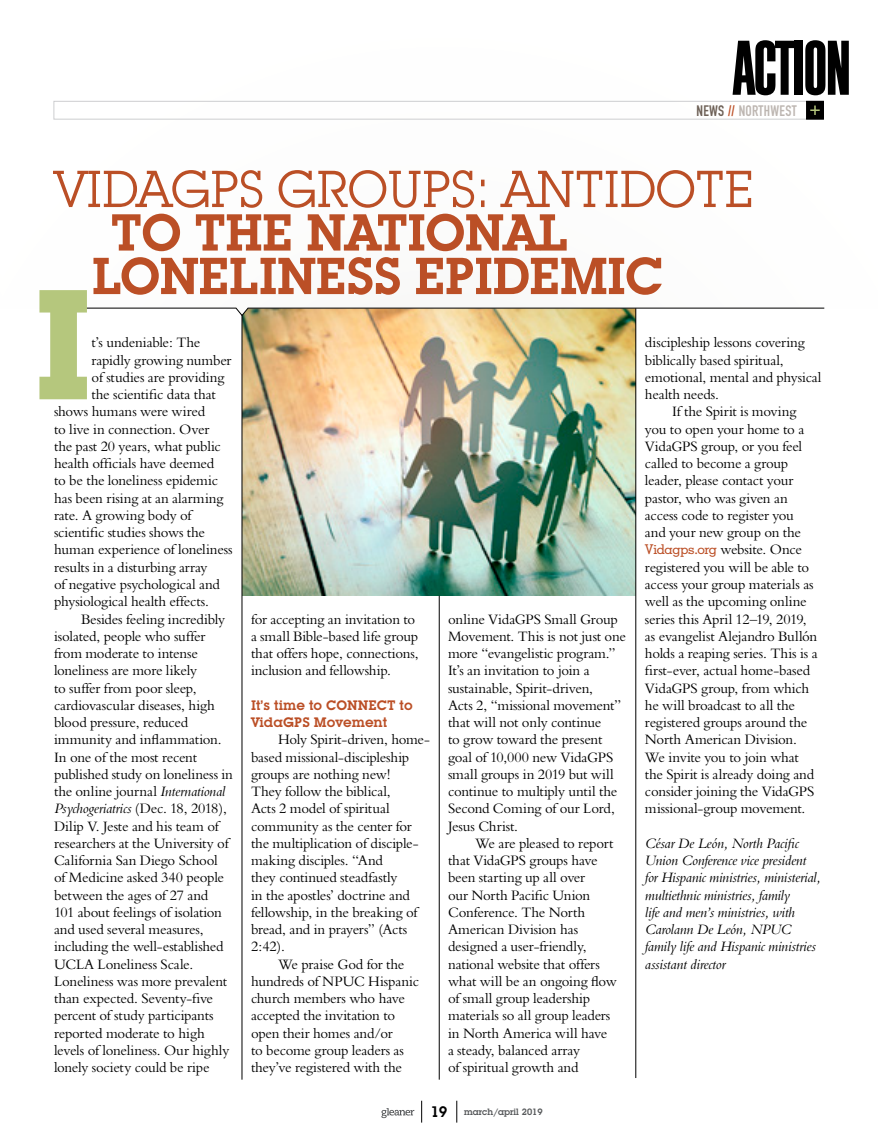
<style>
.page{position:relative;width:878px;height:1148px;background:#fff}
.page>*{position:absolute;margin:0;border:0;box-sizing:border-box;transform-origin:0 0}
.t1{font:700 153.45px "Lubalin Graph IT Cby BT";color:#b5c77d}
.NEWS_-_Header_-_LEFT{font:81px "Block Gothic Bold Extra Cond";letter-spacing:-.025em;color:#000}
.page_title-Acción-27{font:600 51px "Lubalin Graph IT Cby BT";letter-spacing:-.025em;color:#bb4f26}
.page_title-Acción-27-2{font:51px "Lubalin Graph IT Cby BT";letter-spacing:-.025em;color:#bb4f26}
.body-Acción-27553{font:15px/17.2px "Bembo";letter-spacing:-.015em;color:#000}
.lead-Acción-27553{font:15px "Bembo";letter-spacing:-.015em;color:#000}
.author-Acción-27553{font:italic 15px/17.2px "Bembo";letter-spacing:-.015em;color:#000}
.t2{font:15px "DIN Engschrift";letter-spacing:.02em;color:#bdb6b1}
.subhead-Acción-27553{font:600 13.5px/17.2px "Lubalin Graph IT Cby BT";color:#bb4f26}
.t3{font:600 9px "Lubalin Graph";color:#57595b}
.s1{color:#6e6157}
.s2{color:#bb4f26}
.s3{font-style:italic}
.s4{font-family:"Geometric Slab 703 BT";font-weight:500;font-size:13.5px;color:#bb4f26}
.s5{font-family:"Lubalin Graph IT Cby BT";font-size:15px;color:#000}
</style>
<div class="page">
<img style="left:243px;top:316px;width:392px;height:280px">
<hr style="left:635px;top:291px;width:1px;height:787px;background:#000">
<hr style="left:439px;top:595px;width:1px;height:484px;background:#000">
<hr style="left:242px;top:240px;width:1px;height:839px;background:#000">
<svg style="left:381px;top:1108px;width:33px;height:10px"></svg>
<svg style="left:456px;top:1100px;width:1px;height:22px"></svg>
<svg style="left:421px;top:1100px;width:1px;height:22px"></svg>
<svg style="left:40px;top:100px;width:784px;height:216px"></svg>
<p class="NEWS_-_Header_-_LEFT" style="left:732px;top:13px;width:120px">ACTION</p>
<p class="t2" style="left:696px;top:102px;width:102px"><span class="s1">NEWS</span> <span class="s2">//</span> NORTHWEST</p>
<p class="page_title-Acción-27-2" style="left:54px;top:158px;width:701px">VIDAGPS GROUPS: ANTIDOTE</p>
<p class="page_title-Acción-27" style="left:110px;top:201px;width:460px">TO THE NATIONAL</p>
<p class="page_title-Acción-27" style="left:92px;top:245px;width:573px">LONELINESS EPIDEMIC</p>
<p class="t1" style="left:33px;top:251px;width:62px">I</p>
<p class="lead-Acción-27553" style="left:92px;top:334px;width:110px">t’s undeniable: The</p>
<p class="lead-Acción-27553" style="left:92px;top:351px;width:141px">rapidly growing number</p>
<p class="lead-Acción-27553" style="left:92px;top:368px;width:134px">of studies are providing</p>
<p class="lead-Acción-27553" style="left:92px;top:386px;width:126px">the scientific data that</p>
<p class="lead-Acción-27553" style="left:54px;top:403px;width:153px">shows humans were wired</p>
<p class="lead-Acción-27553" style="left:54px;top:420px;width:157px">to live in connection. Over</p>
<p class="lead-Acción-27553" style="left:54px;top:437px;width:168px">the past 20 years, what public</p>
<p class="lead-Acción-27553" style="left:54px;top:455px;width:162px">health officials have deemed</p>
<p class="lead-Acción-27553" style="left:54px;top:472px;width:165px">to be the loneliness epidemic</p>
<p class="lead-Acción-27553" style="left:54px;top:489px;width:171px">has been rising at an alarming</p>
<p class="lead-Acción-27553" style="left:54px;top:506px;width:139px">rate. A growing body of</p>
<p class="lead-Acción-27553" style="left:54px;top:524px;width:153px">scientific studies shows the</p>
<p class="lead-Acción-27553" style="left:54px;top:541px;width:180px">human experience of loneliness</p>
<p class="lead-Acción-27553" style="left:54px;top:558px;width:155px">results in a disturbing array</p>
<p class="lead-Acción-27553" style="left:54px;top:575px;width:167px">of negative psychological and</p>
<p class="lead-Acción-27553" style="left:54px;top:593px;width:156px">physiological health effects.</p>
<p class="body-Acción-27553" style="left:54px;top:610px;width:180px;text-indent:27px">Besides feeling incredibly isolated, people who suffer from moderate to intense loneliness are more likely<br>to suffer from poor sleep, cardiovascular diseases, high blood pressure, reduced immunity and inflammation.<br>In one of the most recent published study on loneliness in the online journal <span class="s3">International<br>Psychogeriatrics</span> (Dec. 18, 2018),<br>Dilip V. Jeste and his team of researchers at the University of<br>California San Diego School<br>of Medicine asked 340 people between the ages of 27 and<br>101 about feelings of isolation and used several measures, including the well-established<br>UCLA Loneliness Scale.<br>Loneliness was more prevalent than expected. Seventy-five percent of study participants reported moderate to high levels of loneliness. Our highly lonely society could be ripe</p>
<p class="body-Acción-27553" style="left:251px;top:610px;width:169px">for accepting an invitation to a small Bible-based life group that offers hope, connections, inclusion and fellowship.</p>
<p class="body-Acción-27553" style="left:645px;top:334px;width:178px">discipleship lessons covering biblically based spiritual, emotional, mental and physical health needs.</p>
<p class="body-Acción-27553" style="left:645px;top:403px;width:174px;text-indent:27px">If the Spirit is moving you to open your home to a<br>VidaGPS group, or you feel called to become a group leader, please contact your pastor, who was given an access code to register you and your new group on the<br><span class="s4">Vidagps.org</span> website. Once registered you will be able to access your group materials as well as the upcoming online series this April 12–19, 2019, as evangelist Alejandro Bullón holds a reaping series. This is a first-ever, actual home-based<br>VidaGPS group, from which he will broadcast to all the registered groups around the<br>North American Division.<br>We invite you to join what the Spirit is already doing and consider joining the VidaGPS missional-group movement.</p>
<p class="author-Acción-27553" style="left:645px;top:834px;width:177px">César De León, North Pacific<br>Union Conference vice president for Hispanic ministries, ministerial, multiethnic ministries, family<br>life and men’s ministries, with<br>Carolann De León, NPUC family life and Hispanic ministries assistant director</p>
<p class="body-Acción-27553" style="left:448px;top:610px;width:179px">online VidaGPS Small Group<br>Movement. This is not just one more “evangelistic program.”<br>It’s an invitation to join a sustainable, Spirit-driven,<br>Acts 2, “missional movement” that will not only continue<br>to grow toward the present goal of 10,000 new VidaGPS small groups in 2019 but will continue to multiply until the<br>Second Coming of our Lord,<br>Jesus Christ.</p>
<p class="body-Acción-27553" style="left:448px;top:834px;width:170px;text-indent:27px">We are pleased to report that VidaGPS groups have been starting up all over<br>our North Pacific Union<br>Conference. The North<br>American Division has designed a user-friendly, national website that offers what will be an ongoing flow of small group leadership materials so all group leaders in North America will have a steady, balanced array<br>of spiritual growth and</p>
<p class="subhead-Acción-27553" style="left:251px;top:696px;width:163px">It’s time to CONNECT to<br>VidaGPS Movement</p>
<p class="body-Acción-27553" style="left:251px;top:730px;width:180px;text-indent:27px">Holy Spirit-driven, home&shy;based missional-discipleship groups are nothing new!<br>They follow the biblical,<br>Acts 2 model of spiritual community as the center for the multiplication of disciple&shy;making disciples. “And<br>they continued steadfastly<br>in the apostles’ doctrine and fellowship, in the breaking of bread, and in prayers” (Acts<br>2:42).</p>
<p class="body-Acción-27553" style="left:251px;top:955px;width:169px;text-indent:27px">We praise God for the hundreds of NPUC Hispanic church members who have accepted the invitation to open their homes and/or<br>to become group leaders as they’ve registered with the</p>
<p class="t3" style="left:430px;top:1106px;width:113px"><span class="s5">19</span> march/april 2019</p>
</div>
